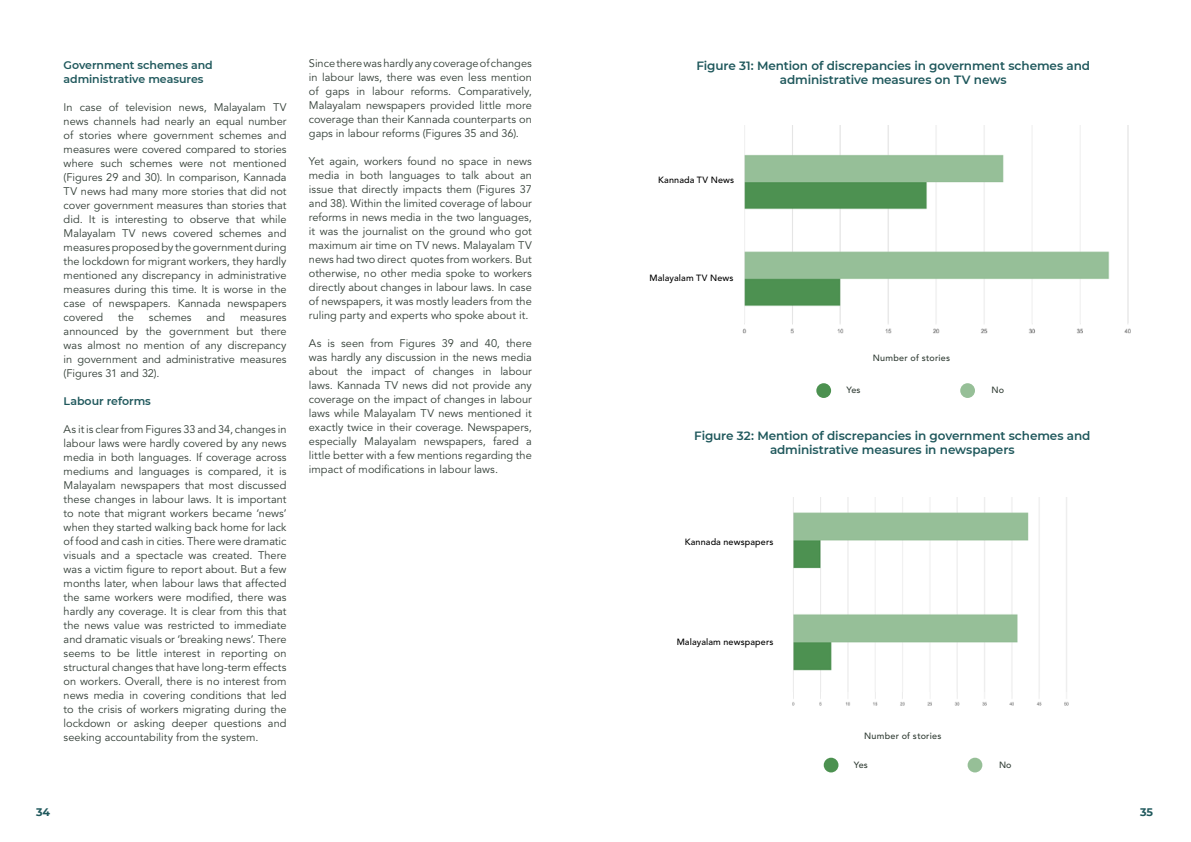
<style>
.page{position:relative;width:1191px;height:842px;background:#fff}
.page>*{position:absolute;margin:0;border:0;box-sizing:border-box;transform-origin:0 0}
.t1{font:600 12px/14px "Montserrat";letter-spacing:-.005em;color:#1f585c;text-align:center}
.t2{font:11px/14px "Avenir LT Std";color:#323e36;text-align:justify}
.t3{font:600 11px/14px "Montserrat";letter-spacing:-.005em;color:#1f585c}
.t4{font:700 11px "Montserrat";color:#1f585c}
.t5{font:500 9px "Avenir LT Std";letter-spacing:.015em;color:#000}
.t6{font:500 9px "Avenir LT Std";letter-spacing:.025em;color:#323e36}
</style>
<div class="page">
<div style="left:960px;top:383px;width:15px;height:15px;background:#96bf97;border-radius:50%"></div>
<div style="left:816px;top:383px;width:15px;height:15px;background:#4c9150;border-radius:50%"></div>
<div style="left:967px;top:758px;width:15px;height:14px;background:#96bf97;border-radius:50%"></div>
<div style="left:823px;top:758px;width:15px;height:14px;background:#4c9150;border-radius:50%"></div>
<img style="left:742px;top:126px;width:389px;height:208px">
<img style="left:793px;top:591px;width:274px;height:102px">
<img style="left:793px;top:497px;width:274px;height:94px">
<img style="left:792px;top:693px;width:277px;height:13px">
<p class="t3" style="left:64px;top:58px;width:151px">Government schemes and administrative measures</p>
<p class="t2" style="left:64px;top:101px;width:224px">In case of television news, Malayalam TV news channels had nearly an equal number of stories where government schemes and measures were covered compared to stories where such schemes were not mentioned (Figures 29 and 30). In comparison, Kannada TV news had many more stories that did not cover government measures than stories that did. It is interesting to observe that while Malayalam TV news covered schemes and measures proposed by the government during the lockdown for migrant workers, they hardly mentioned any discrepancy in administrative measures during this time. It is worse in the case of newspapers. Kannada newspapers covered</p>
<p class="t2" style="left:118px;top:311px;width:17px">the</p>
<p class="t2" style="left:149px;top:311px;width:44px">schemes</p>
<p class="t2" style="left:206px;top:311px;width:20px">and</p>
<p class="t2" style="left:64px;top:311px;width:224px;text-indent:176px">measures announced by the government but there was almost no mention of any discrepancy in government and administrative measures (Figures 31 and 32).</p>
<p class="t3" style="left:64px;top:394px;width:89px">Labour reforms</p>
<p class="t2" style="left:64px;top:423px;width:224px">As it is clear from Figures 33 and 34, changes in labour laws were hardly covered by any news media in both languages. If coverage across mediums and languages is compared, it is Malayalam newspapers that most discussed these changes in labour laws. It is important to note that migrant workers became ‘news’ when they started walking back home for lack of food and cash in cities. There were dramatic visuals and a spectacle was created. There was a victim figure to report about. But a few months later, when labour laws that affected the same workers were modified, there was hardly any coverage. It is clear from this that the news value was restricted to immediate and dramatic visuals or ‘breaking news’. There seems to be little interest in reporting on structural changes that have long-term effects on workers. Overall, there is no interest from news media in covering conditions that led to the crisis of workers migrating during the lockdown or asking deeper questions and seeking accountability from the system.</p>
<p class="t2" style="left:309px;top:56px;width:224px">Since there was hardly any coverage of changes in labour laws, there was even less mention of gaps in labour reforms. Comparatively, Malayalam newspapers provided little more coverage than their Kannada counterparts on gaps in labour reforms (Figures 35 and 36).</p>
<p class="t2" style="left:309px;top:154px;width:224px">Yet again, workers found no space in news media in both languages to talk about an issue that directly impacts them (Figures 37 and 38). Within the limited coverage of labour reforms in news media in the two languages, it was the journalist on the ground who got maximum air time on TV news. Malayalam TV news had two direct quotes from workers. But otherwise, no other media spoke to workers directly about changes in labour laws. In case of newspapers, it was mostly leaders from the ruling party and experts who spoke about it.</p>
<p class="t2" style="left:309px;top:336px;width:224px">As is seen from Figures 39 and 40, there was hardly any discussion in the news media about the impact of changes in labour laws. Kannada TV news did not provide any coverage on the impact of changes in labour laws while Malayalam TV news mentioned it exactly twice in their coverage. Newspapers, especially Malayalam newspapers, fared a little better with a few mentions regarding the impact of modifications in labour laws.</p>
<p class="t1" style="left:696px;top:58px;width:395px">Figure 31: Mention of discrepancies in government schemes and administrative measures on TV news</p>
<p class="t5" style="left:658px;top:174px;width:77px">Kannada TV News</p>
<p class="t5" style="left:649px;top:273px;width:85px">Malayalam TV News</p>
<p class="t6" style="left:873px;top:353px;width:79px">Number of stories</p>
<p class="t6" style="left:846px;top:385px;width:16px">Yes</p>
<p class="t6" style="left:991px;top:385px;width:14px">No</p>
<p class="t1" style="left:694px;top:428px;width:398px">Figure 32: Mention of discrepancies in government schemes and administrative measures in newspapers</p>
<p class="t5" style="left:684px;top:537px;width:90px">Kannada newspapers</p>
<p class="t5" style="left:676px;top:636px;width:98px">Malayalam newspapers</p>
<p class="t6" style="left:864px;top:731px;width:79px">Number of stories</p>
<p class="t6" style="left:853px;top:759px;width:16px">Yes</p>
<p class="t6" style="left:999px;top:759px;width:14px">No</p>
<p class="t4" style="left:36px;top:804px;width:16px">34</p>
<p class="t4" style="left:1140px;top:804px;width:15px">35</p>
</div>
